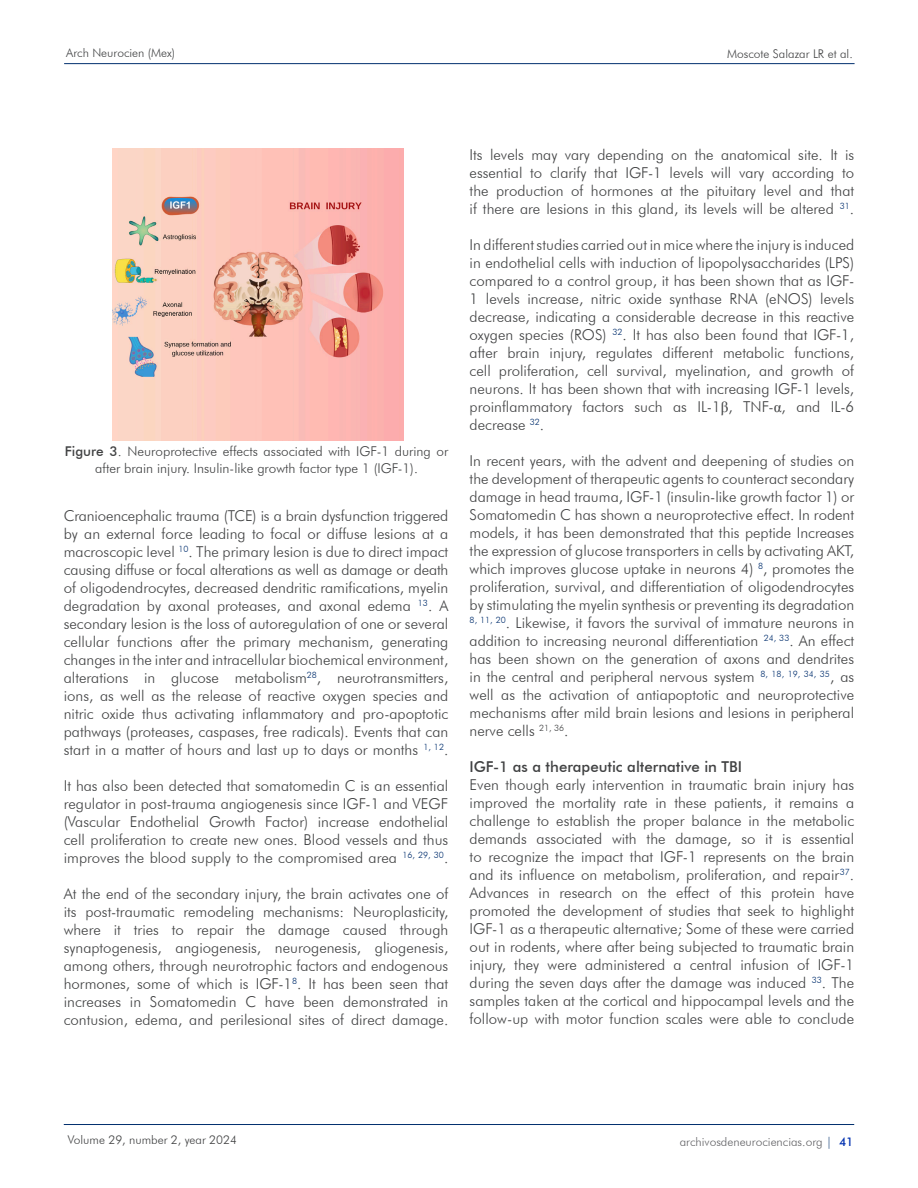
<style>
.page{position:relative;width:918px;height:1188px;background:#fff}
.page>*{position:absolute;margin:0;border:0;box-sizing:border-box;transform-origin:0 0}
.Texto{font:300 15px/18px "Futura BT";color:#414243;text-align:justify}
.Texto-2{font:500 15px "Futura BT";color:#414243}
.Texto-3{font:300 13.5px/16.5px "Futura BT";color:#414243;text-align:center}
.t1{font:300 12px "Futura BT";color:#414243}
.t2{font:300 12px "Futura BT";color:#636366}
.s1{font-weight:500}
.s2{font-family:"Times New Roman";font-weight:400}
.s3{color:#022f6e}
.s4{font-weight:500;color:#0030b0}
</style>
<div class="page">
<hr style="left:64px;top:63px;width:791px;height:1px;background:#022f6e">
<hr style="left:64px;top:1124px;width:790px;height:1px;background:#022f6e">
<img style="left:112px;top:149px;width:292px;height:291px">
<p class="t1" style="left:66px;top:45px;width:111px">Arch Neurocien (Mex)</p>
<p class="t1" style="left:727px;top:46px;width:127px">Moscote Salazar LR et al.</p>
<p class="Texto-3" style="left:65px;top:443px;width:385px"><span class="s1">Figure 3</span>. Neuroprotective effects associated with IGF-1 during or after brain injury. Insulin-like growth factor type 1 (IGF-1).</p>
<p class="Texto" style="left:64px;top:506px;width:386px">Cranioencephalic trauma (TCE) is a brain dysfunction triggered by an external force leading to focal or diffuse lesions at a macroscopic level <sup>10</sup>. The primary lesion is due to direct impact causing diffuse or focal alterations as well as damage or death of oligodendrocytes, decreased dendritic ramifications, myelin degradation by axonal proteases, and axonal edema <sup>13</sup>. A secondary lesion is the loss of autoregulation of one or several cellular functions after the primary mechanism, generating changes in the inter and intracellular biochemical environment, alterations in glucose metabolism<sup>28</sup>, neurotransmitters, ions, as well as the release of reactive oxygen species and nitric oxide thus activating inflammatory and pro-apoptotic pathways (proteases, caspases, free radicals). Events that can start in a matter of hours and last up to days or months <sup>1,</sup> <sup>12</sup>.</p>
<p class="Texto" style="left:64px;top:776px;width:386px">It has also been detected that somatomedin C is an essential regulator in post-trauma angiogenesis since IGF-1 and VEGF (Vascular Endothelial Growth Factor) increase endothelial cell proliferation to create new ones. Blood vessels and thus improves the blood supply to the compromised area <sup>16,</sup> <sup>29,</sup> <sup>30</sup>.</p>
<p class="Texto" style="left:64px;top:884px;width:386px">At the end of the secondary injury, the brain activates one of its post-traumatic remodeling mechanisms: Neuroplasticity, where it tries to repair the damage caused through synaptogenesis, angiogenesis, neurogenesis, gliogenesis, among others, through neurotrophic factors and endogenous hormones, some of which is IGF-1<sup>8</sup>. It has been seen that increases in Somatomedin C have been demonstrated in contusion, edema, and perilesional sites of direct damage.</p>
<p class="Texto" style="left:470px;top:146px;width:386px">Its levels may vary depending on the anatomical site. It is essential to clarify that IGF-1 levels will vary according to the production of hormones at the pituitary level and that if there are lesions in this gland, its levels will be altered <sup>31</sup>.</p>
<p class="Texto" style="left:470px;top:236px;width:386px">In different studies carried out in mice where the injury is induced in endothelial cells with induction of lipopolysaccharides (LPS) compared to a control group, it has been shown that as IGF-1 levels increase, nitric oxide synthase RNA (eNOS) levels decrease, indicating a considerable decrease in this reactive oxygen species (ROS) <sup>32</sup>. It has also been found that IGF-1, after brain injury, regulates different metabolic functions, cell proliferation, cell survival, myelination, and growth of neurons. It has been shown that with increasing IGF-1 levels, proinflammatory factors such as IL-1<span class="s2">β</span>, TNF-<span class="s2">α</span>, and IL-6 decrease <sup>32</sup>.</p>
<p class="Texto" style="left:470px;top:452px;width:386px">In recent years, with the advent and deepening of studies on the development of therapeutic agents to counteract secondary damage in head trauma, IGF-1 (insulin-like growth factor 1) or Somatomedin C has shown a neuroprotective effect. In rodent models, it has been demonstrated that this peptide Increases the expression of glucose transporters in cells by activating AKT, which improves glucose uptake in neurons 4) <sup>8</sup>, promotes the proliferation, survival, and differentiation of oligodendrocytes by stimulating the myelin synthesis or preventing its degradation <sup>8,</sup> <sup>11,</sup> <sup>20</sup>. Likewise, it favors the survival of immature neurons in addition to increasing neuronal differentiation <sup>24,</sup> <sup>33</sup>. An effect has been shown on the generation of axons and dendrites in the central and peripheral nervous system <sup>8,</sup> <sup>18,</sup> <sup>19,</sup> <sup>34,</sup> <sup>35</sup>, as well as the activation of antiapoptotic and neuroprotective mechanisms after mild brain lesions and lesions in peripheral nerve cells <sup>21,</sup> <sup>36</sup>.</p>
<p class="Texto-2" style="left:470px;top:758px;width:274px">IGF-1 as a therapeutic alternative in TBI</p>
<p class="Texto" style="left:470px;top:776px;width:386px">Even though early intervention in traumatic brain injury has improved the mortality rate in these patients, it remains a challenge to establish the proper balance in the metabolic demands associated with the damage, so it is essential to recognize the impact that IGF-1 represents on the brain and its influence on metabolism, proliferation, and repair<sup>37</sup>.<br>Advances in research on the effect of this protein have promoted the development of studies that seek to highlight IGF-1 as a therapeutic alternative; Some of these were carried out in rodents, where after being subjected to traumatic brain injury, they were administered a central infusion of IGF-1 during the seven days after the damage was induced <sup>33</sup>. The samples taken at the cortical and hippocampal levels and the follow-up with motor function scales were able to conclude</p>
<p class="t1" style="left:68px;top:1132px;width:171px">Volume 29, number 2, year 2024</p>
<p class="t2" style="left:680px;top:1134px;width:175px">archivosdeneurociencias.org <span class="s3">|</span> <span class="s4">41</span></p>
</div>
